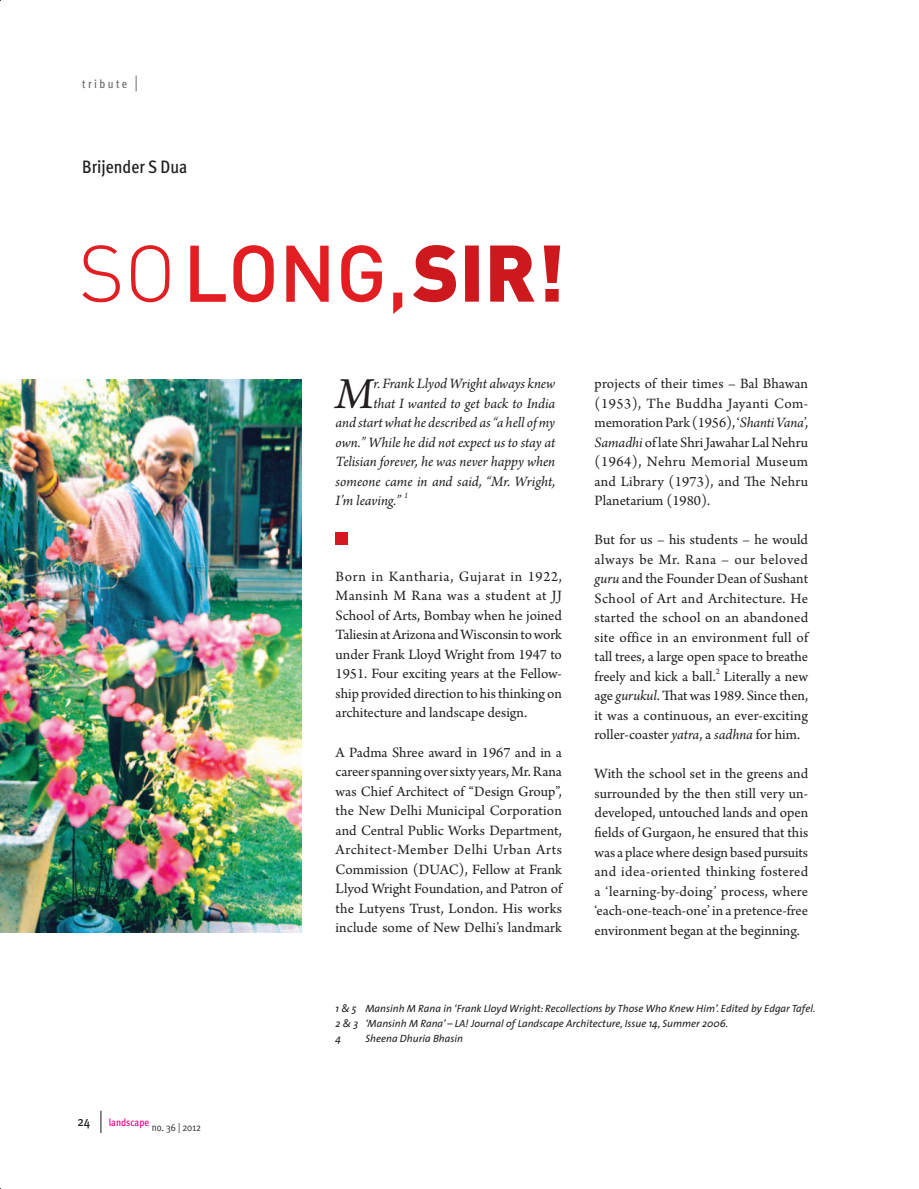
<style>
.page{position:relative;width:919px;height:1189px;background:#fff}
.page>*{position:absolute;margin:0;border:0;box-sizing:border-box;transform-origin:0 0}
.t1{font:italic 46.5px "Arno Pro";color:#231f20}
.t2{font:500 18px "Meta Cond";color:#231f20}
.t3{font:15px/19.5px "Arno Pro";color:#231f20;text-align:justify}
.t4{font:italic 15px "Arno Pro";letter-spacing:-.005em;color:#231f20}
.t5{font:500 13.5px "Meta Cond";color:#231f20}
.t6{font:500 12px "Meta Cond";letter-spacing:.2em;color:#6c6d70}
.t7{font:italic 10.5px/15px "The Sans";color:#231f20}
.t8{font:10.5px "Meta Cond Normal";color:#231f20}
.t9{font:500 10.5px "Meta Cond";color:#ed028c}
.t10{font:8.7px "Arno Pro";color:#231f20}
.t11{font:italic 8.7px "Arno Pro";color:#231f20}
.s1{font-family:"Meta Cond Normal";font-weight:400;font-size:16.5px}
.s2{font-style:italic}
</style>
<div class="page">
<svg style="left:100px;top:1110px;width:1px;height:22px"></svg>
<img style="left:0;top:379px;width:301px;height:553px">
<div style="left:335px;top:532px;width:13px;height:13px;background:#d7171f"></div>
<svg style="left:190px;top:245px;width:212px;height:69px"></svg>
<svg style="left:82px;top:245px;width:87px;height:57px"></svg>
<svg style="left:413px;top:245px;width:147px;height:57px"></svg>
<p class="t6" style="left:82px;top:80px;width:57px">tribute <span class="s1">|</span></p>
<p class="t2" style="left:82px;top:160px;width:106px">Brijender S Dua</p>
<p class="t5" style="left:78px;top:1115px;width:14px">24</p>
<p class="t9" style="left:109px;top:1117px;width:42px">landscape</p>
<p class="t8" style="left:152px;top:1122px;width:51px">no. 36 | 2012</p>
<h1 class="t1" style="left:335px;top:375px;width:39px">M</h1>
<p class="t4" style="left:373px;top:377px;width:183px">r. Frank Llyod Wright always knew</p>
<p class="t4" style="left:373px;top:397px;width:183px">that I wanted to get back to India</p>
<p class="t4" style="left:335px;top:416px;width:221px">and start what he described as “a hell of my</p>
<p class="t4" style="left:335px;top:436px;width:221px">own.” While he did not expect us to stay at</p>
<p class="t4" style="left:335px;top:455px;width:221px">Telisian forever, he was never happy when</p>
<p class="t4" style="left:335px;top:475px;width:221px">someone came in and said, “Mr. Wright,</p>
<p class="t4" style="left:335px;top:494px;width:67px">I’m leaving.”</p>
<p class="t11" style="left:404px;top:492px;width:6px">1</p>
<p class="t3" style="left:335px;top:567px;width:228px">Born in Kantharia, Gujarat in 1922, Mansinh M Rana was a student at JJ School of Arts, Bombay when he joined Taliesin at Arizona and Wisconsin to work under Frank Lloyd Wright from 1947 to 1951. Four exciting years at the Fellow&shy;ship provided direction to his thinking on architecture and landscape design.</p>
<p class="t3" style="left:335px;top:743px;width:228px">A Padma Shree award in 1967 and in a career spanning over sixty years, Mr. Rana was Chief Architect of “Design Group”, the New Delhi Municipal Corporation and Central Public Works Department, Architect-Member Delhi Urban Arts Commission (DUAC), Fellow at Frank Llyod Wright Foundation, and Patron of the Lutyens Trust, London. His works include some of New Delhi’s landmark</p>
<p class="t3" style="left:594px;top:375px;width:215px">projects of their times – Bal Bhawan (1953), The Buddha Jayanti Com&shy;memoration Park (1956), ‘<span class="s2">Shanti Vana</span>’, <span class="s2">Samadhi</span> of late Shri Jawahar Lal Nehru (1964), Nehru Memorial Museum and Library (1973), and The Nehru Planetarium (1980).</p>
<p class="t3" style="left:594px;top:531px;width:215px">But for us – his students – he would always be Mr. Rana – our beloved <span class="s2">guru</span> and the Founder Dean of Sushant School of Art and Architecture. He started the school on an abandoned site office in an environment full of tall trees, a large open space to breathe freely and kick a ball.</p>
<p class="t10" style="left:715px;top:667px;width:6px">2</p>
<p class="t3" style="left:594px;top:667px;width:215px;text-indent:129px">Literally a new age <span class="s2">gurukul</span>. That was 1989. Since then, it was a continuous, an ever-exciting roller-coaster <span class="s2">yatra</span>, a <span class="s2">sadhna</span> for him.</p>
<p class="t3" style="left:594px;top:765px;width:215px">With the school set in the greens and surrounded by the then still very un&shy;developed, untouched lands and open fields of Gurgaon, he ensured that this was a place where design based pursuits and idea-oriented thinking fostered a ‘learning-by-doing’ process, where ‘each-one-teach-one’ in a pretence-free environment began at the beginning.</p>
<p class="t7" style="left:335px;top:1001px;width:481px">1 &amp; 5 Mansinh M Rana in ‘Frank Lloyd Wright: Recollections by Those Who Knew Him’. Edited by Edgar Tafel.<br>2 &amp; 3 ‘Mansinh M Rana’ – LA! Journal of Landscape Architecture, Issue 14, Summer 2006.<br>4</p>
<p class="t7" style="left:365px;top:1031px;width:99px">Sheena Dhuria Bhasin</p>
</div>
